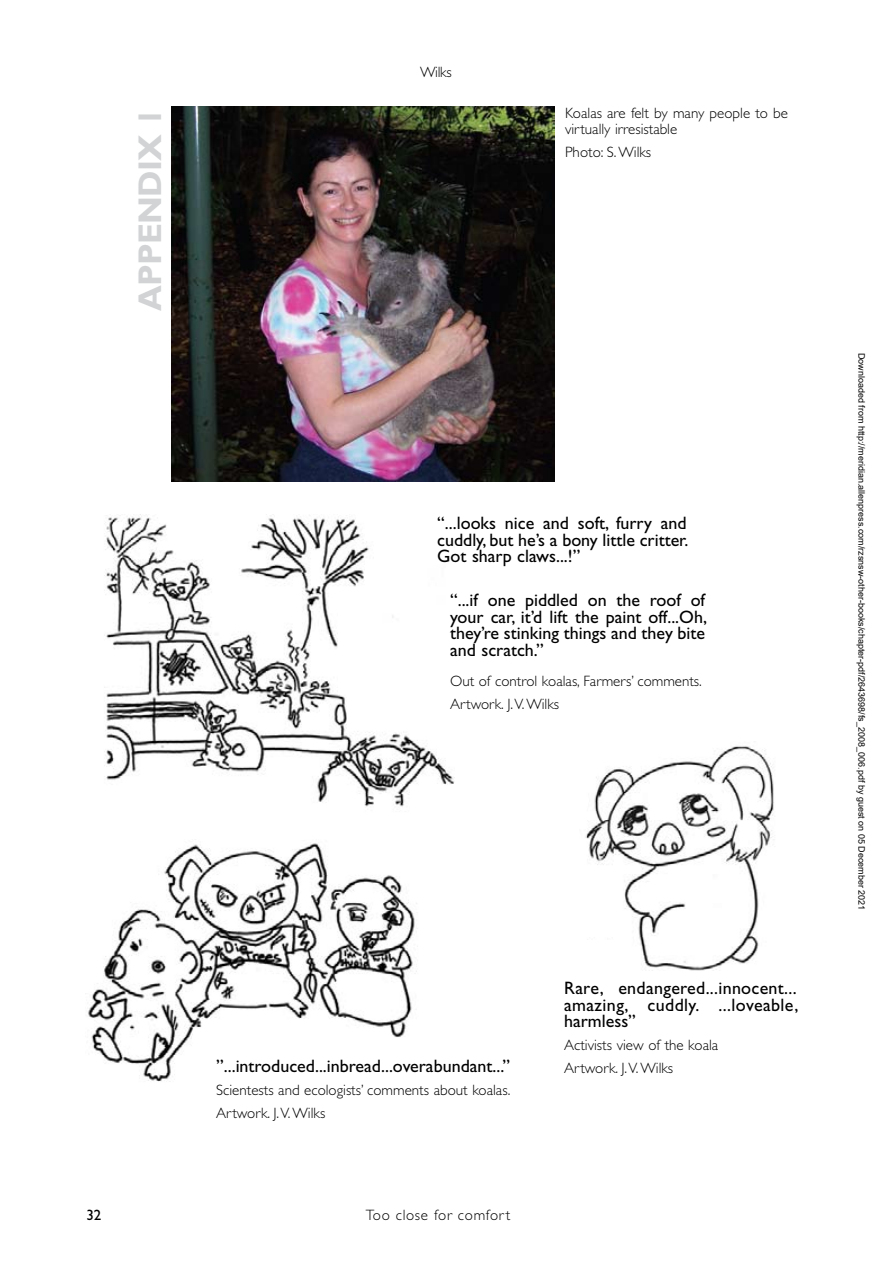
<style>
.page{position:relative;width:893px;height:1263px;background:#fff}
.page>*{position:absolute;margin:0;border:0;box-sizing:border-box;transform-origin:0 0}
.t1{font:700 33px "Gill Sans";letter-spacing:-.025em;color:#d1d3d4}
.t2{font:18px/16.5px "Gill Sans";color:#000;text-align:justify}
.t3{font:300 15px/22.8px "Gill Sans";color:#000}
.t4{font:300 15px "Gill Sans";letter-spacing:.045em;color:#000}
.t5{font:15px "Gill Sans";color:#000}
.t6{font:9px "Arial";color:#000}
</style>
<div class="page">
<img style="left:171px;top:106px;width:383px;height:376px">
<img style="left:104px;top:514px;width:351px;height:293px">
<img style="left:88px;top:843px;width:329px;height:239px">
<img style="left:585px;top:746px;width:189px;height:225px">
<div style="left:539px;top:940px;width:86px;height:35px;background:#fff"></div>
<h1 class="t1" style="left:131px;top:311px;width:205px;rotate:-90deg">APPENDIX 1</h1>
<p class="t3" style="left:420px;top:60px;width:33px">Wilks</p>
<p class="t3" style="left:565px;top:104px;width:225px;line-height:16.5px">Koalas are felt by many people to be virtually irresistable</p>
<p class="t3" style="left:565px;top:141px;width:88px">Photo: S. Wilks</p>
<p class="t2" style="left:437px;top:515px;width:253px">“...looks nice and soft, furry and cuddly, but he’s a bony little critter.<br>Got sharp claws...!”</p>
<p class="t2" style="left:450px;top:592px;width:258px">“...if one piddled on the roof of your car, it’d lift the paint off...Oh, they’re stinking things and they bite and scratch.”</p>
<p class="t3" style="left:450px;top:670px;width:253px">Out of control koalas, Farmers’ comments.<br>Artwork. J. V. Wilks</p>
<p class="t2" style="left:564px;top:980px;width:236px">Rare, endangered...innocent... amazing, cuddly. ...loveable, harmless”</p>
<p class="t3" style="left:564px;top:1034px;width:156px">Activists view of the koala</p>
<p class="t2" style="left:216px;top:1058px;width:296px">”...introduced...inbread...overabundant...”</p>
<p class="t3" style="left:564px;top:1057px;width:111px">Artwork. J. V. Wilks</p>
<p class="t3" style="left:216px;top:1079px;width:296px">Scientests and ecologists’ comments about koalas.<br>Artwork. J. V. Wilks</p>
<p class="t5" style="left:87px;top:1206px;width:16px">32</p>
<p class="t4" style="left:366px;top:1206px;width:146px">Too close for comfort</p>
<p class="t6" style="left:865px;top:353px;width:559px;rotate:90deg">Downloaded from http://meridian.allenpress.com/rzsnsw-other-books/chapter-pdf/2643698/fs_2008_006.pdf by guest on 05 December 2021</p>
</div>
